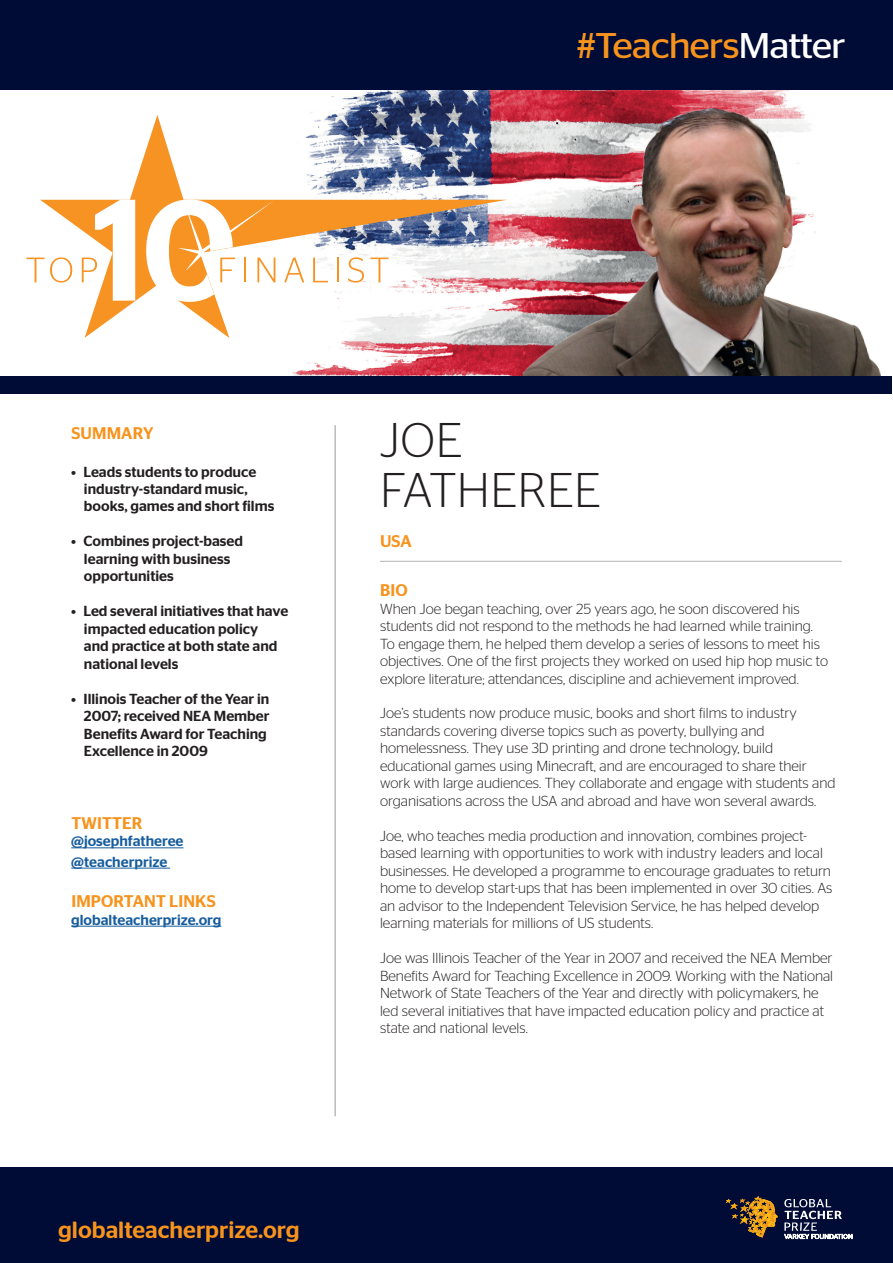
<style>
.page{position:relative;width:893px;height:1263px;background:#fff}
.page>*{position:absolute;margin:0;border:0;box-sizing:border-box;transform-origin:0 0}
.t1{font:300 48.6px/49.7px "Stag Sans";letter-spacing:.01em;color:#231f20}
.t2{font:35.7px "Stag Sans";letter-spacing:-.03em;color:#f7931d;scale:1.09 1}
.t3{font:500 23.4px "Stag Sans";color:#f7931d}
.t4{font:500 16.95px "Stag Sans";letter-spacing:.01em;color:#f7931d}
.t5{font:300 14.55px/17.5px "Stag Sans";color:#231f20}
.t6{font:500 14.55px/17.5px "Stag Sans";color:#231f20}
.t7{font:500 14.55px/20.2px "Stag Sans";color:#175d9e}
.s1{color:#fff}
</style>
<div class="page">
<img style="left:293px;top:89px;width:203px;height:287px">
<img style="left:496px;top:89px;width:397px;height:287px">
<hr style="left:71px;top:847px;width:113px;height:1px;background:#175d9e">
<hr style="left:71px;top:868px;width:99px;height:1px;background:#175d9e">
<hr style="left:71px;top:926px;width:150px;height:1px;background:#175d9e">
<div style="left:0;top:0;width:893px;height:89px;background:#000b36"></div>
<div style="left:0;top:1167px;width:893px;height:96px;background:#000b36"></div>
<svg style="left:726px;top:1196px;width:52px;height:42px"></svg>
<svg style="left:784px;top:1199px;width:68px;height:41px"></svg>
<hr style="left:380px;top:561px;width:462px;height:1px;background:#bcbdc0">
<div style="left:0;top:376px;width:892px;height:17px;background:#000b36"></div>
<hr style="left:334px;top:425px;width:2px;height:691px;background:#939598">
<svg style="left:40px;top:115px;width:467px;height:223px"></svg>
<hr style="left:244px;top:258px;width:2px;height:24px;background:#f69323">
<svg style="left:257px;top:258px;width:18px;height:24px"></svg>
<svg style="left:284px;top:258px;width:20px;height:24px"></svg>
<svg style="left:313px;top:258px;width:15px;height:24px"></svg>
<hr style="left:337px;top:258px;width:2px;height:24px;background:#f69323">
<svg style="left:348px;top:257px;width:16px;height:25px"></svg>
<svg style="left:370px;top:258px;width:18px;height:24px"></svg>
<svg style="left:26px;top:257px;width:46px;height:25px"></svg>
<svg style="left:82px;top:200px;width:53px;height:101px"></svg>
<svg style="left:146px;top:199px;width:89px;height:103px"></svg>
<h2 class="t2" style="left:576px;top:26px;width:248px">#Teachers<span class="s1">Matter</span></h2>
<p class="t4" style="left:71px;top:423px;width:84px">SUMMARY</p>
<p class="t6" style="left:84px;top:463px;width:192px;text-indent:-13px">• Leads students to produce industry-standard music, books, games and short films</p>
<p class="t6" style="left:84px;top:532px;width:161px;text-indent:-13px">• Combines project-based learning with business opportunities</p>
<p class="t6" style="left:84px;top:602px;width:206px;text-indent:-13px">• Led several initiatives that have impacted education policy<br>and practice at both state and national levels</p>
<p class="t6" style="left:84px;top:690px;width:187px;text-indent:-13px">• Illinois Teacher of the Year in<br>2007; received NEA Member<br>Benefits Award for Teaching<br>Excellence in 2009</p>
<p class="t4" style="left:71px;top:813px;width:73px">TWITTER</p>
<p class="t7" style="left:71px;top:831px;width:114px">@josephfatheree @teacherprize</p>
<p class="t4" style="left:71px;top:891px;width:146px">IMPORTANT LINKS</p>
<p class="t7" style="left:71px;top:909px;width:152px">globalteacherprize.org</p>
<h3 class="t3" style="left:58px;top:1216px;width:243px">globalteacherprize.org</h3>
<h1 class="t1" style="left:380px;top:414px;width:222px">JOE<br>FATHEREE</h1>
<p class="t4" style="left:380px;top:531px;width:33px">USA</p>
<p class="t4" style="left:380px;top:580px;width:29px">BIO</p>
<p class="t5" style="left:380px;top:599px;width:449px">When Joe began teaching, over 25 years ago, he soon discovered his students did not respond to the methods he had learned while training.<br>To engage them, he helped them develop a series of lessons to meet his objectives. One of the first projects they worked on used hip hop music to explore literature; attendances, discipline and achievement improved.</p>
<p class="t5" style="left:380px;top:704px;width:457px">Joe’s students now produce music, books and short films to industry standards covering diverse topics such as poverty, bullying and homelessness. They use 3D printing and drone technology, build educational games using Minecraft, and are encouraged to share their work with large audiences. They collaborate and engage with students and organisations across the USA and abroad and have won several awards.</p>
<p class="t5" style="left:380px;top:827px;width:454px">Joe, who teaches media production and innovation, combines project&shy;based learning with opportunities to work with industry leaders and local businesses. He developed a programme to encourage graduates to return home to develop start-ups that has been implemented in over 30 cities. As an advisor to the Independent Television Service, he has helped develop learning materials for millions of US students.</p>
<p class="t5" style="left:380px;top:949px;width:454px">Joe was Illinois Teacher of the Year in 2007 and received the NEA Member Benefits Award for Teaching Excellence in 2009. Working with the National Network of State Teachers of the Year and directly with policymakers, he led several initiatives that have impacted education policy and practice at state and national levels.</p>
</div>
